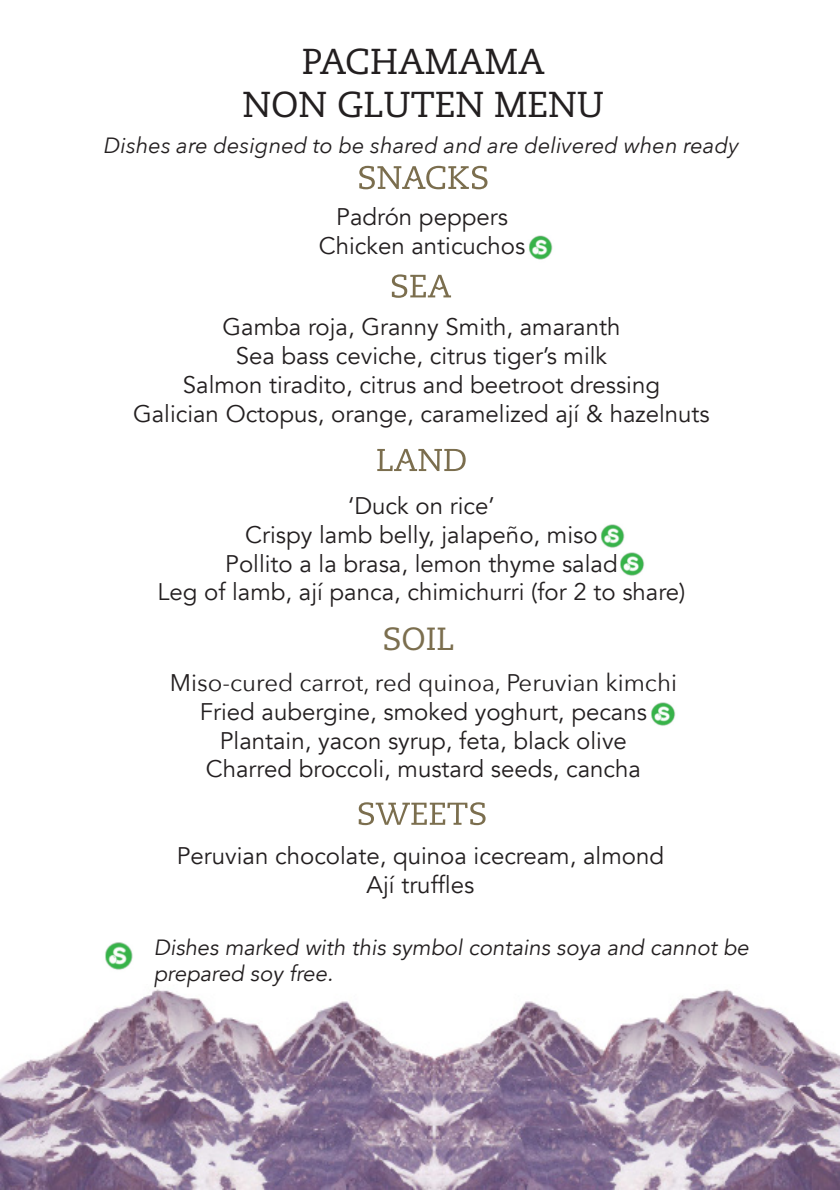
<style>
.page{position:relative;width:840px;height:1191px;background:#fff}
.page>*{position:absolute;margin:0;border:0;box-sizing:border-box;transform-origin:0 0}
.t1{font:36px/43.2px "Caecilia LT Std";color:#231f20;text-align:center}
.t2{font:32px "Caecilia LT Std";color:#7b6e4e}
.t3{font:24px/28.8px "Avenir";color:#231f20;text-align:center}
.t4{font:24px "Avenir Next";color:#231f20}
.t5{font:italic 22px/26.4px "Avenir";color:#231f20}
.t6{font:italic 22px "Avenir Next";color:#231f20}
</style>
<div class="page">
<svg style="left:359px;top:166px;width:128px;height:23px"></svg>
<svg style="left:391px;top:274px;width:60px;height:24px"></svg>
<svg style="left:377px;top:449px;width:88px;height:22px"></svg>
<svg style="left:358px;top:802px;width:127px;height:23px"></svg>
<img style="left:1px;top:989px;width:838px;height:200px">
<img style="left:529px;top:235px;width:24px;height:25px">
<img style="left:601px;top:524px;width:24px;height:24px">
<img style="left:620px;top:552px;width:25px;height:24px">
<img style="left:651px;top:702px;width:25px;height:24px">
<img style="left:105px;top:942px;width:28px;height:28px">
<h1 class="t1" style="left:242px;top:40px;width:363px">PACHAMAMA<br>NON GLUTEN MENU</h1>
<p class="t6" style="left:104px;top:131px;width:636px">Dishes are designed to be shared and are delivered when ready</p>
<p class="t3" style="left:318px;top:203px;width:208px">Padrón peppers<br>Chicken anticuchos</p>
<p class="t3" style="left:133px;top:313px;width:578px">Gamba roja, Granny Smith, amaranth<br>Sea bass ceviche, citrus tiger’s milk<br>Salmon tiradito, citrus and beetroot dressing<br>Galician Octopus, orange, caramelized ají &amp; hazelnuts</p>
<p class="t3" style="left:157px;top:492px;width:529px">‘Duck on rice’<br>Crispy lamb belly, jalapeño, miso<br>Pollito a la brasa, lemon thyme salad<br>Leg of lamb, ají panca, chimichurri (for 2 to share)</p>
<h2 class="t2" style="left:382px;top:620px;width:73px">SOIL</h2>
<p class="t4" style="left:170px;top:667px;width:508px">Miso-cured carrot, red quinoa, Peruvian kimchi</p>
<p class="t3" style="left:200px;top:697px;width:448px">Fried aubergine, smoked yoghurt, pecans<br>Plantain, yacon syrup, feta, black olive<br>Charred broccoli, mustard seeds, cancha</p>
<p class="t3" style="left:177px;top:842px;width:488px">Peruvian chocolate, quinoa icecream, almond<br>Ají truffles</p>
<p class="t5" style="left:154px;top:934px;width:596px">Dishes marked with this symbol contains soya and cannot be prepared soy free.</p>
</div>
